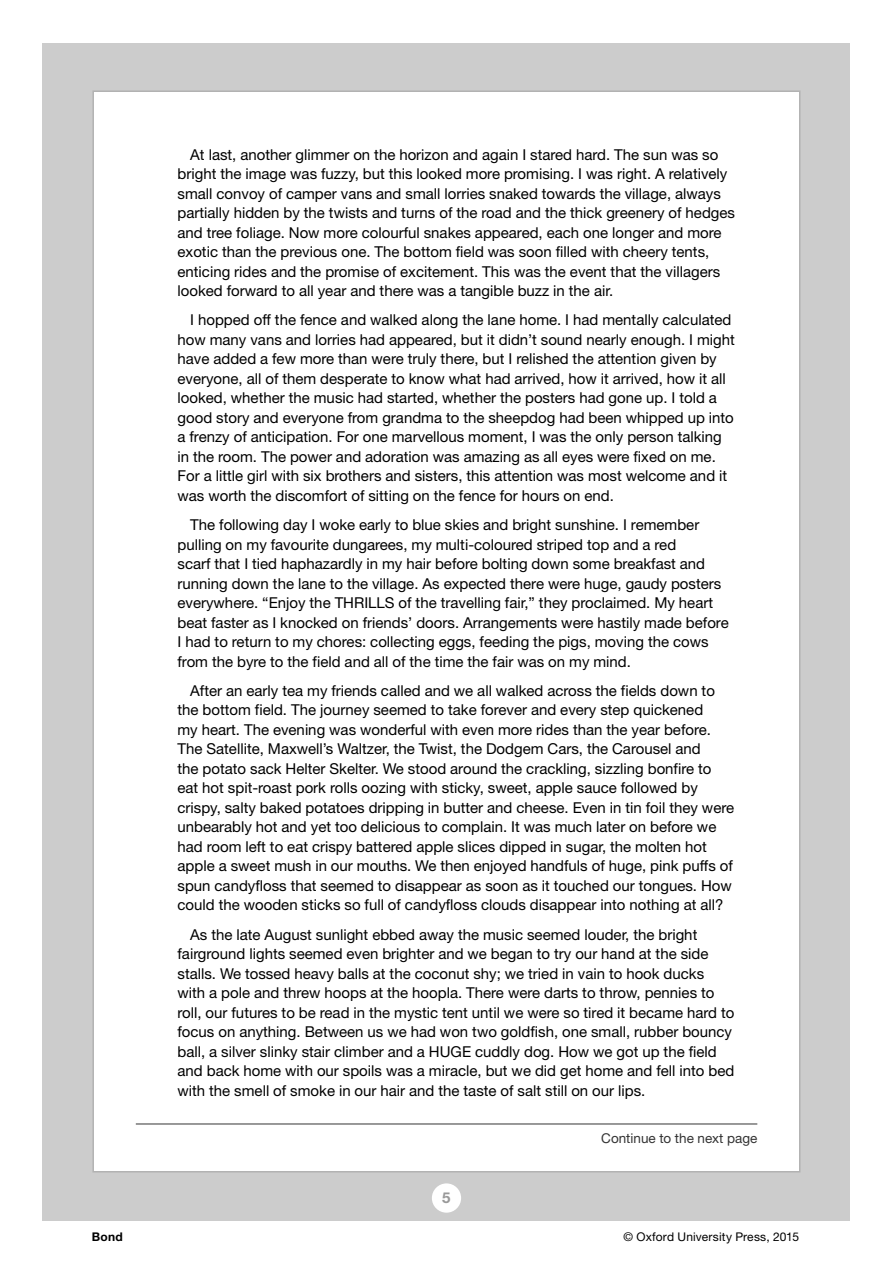
<style>
.page{position:relative;width:893px;height:1263px;background:#fff}
.page>*{position:absolute;margin:0;border:0;box-sizing:border-box;transform-origin:0 0}
.t1{font:15px/19.5px "Helvetica Neue LT Std";color:#000}
.t2{font:700 15px "Helvetica Neue LT Std";color:#999}
.t3{font:13.5px "Helvetica Neue LT Std";color:#333}
.t4{font:12px "Helvetica Neue LT Std";letter-spacing:.015em;color:#000}
.t5{font:700 12px "Helvetica Neue LT Std";color:#000}
</style>
<div class="page">
<div style="left:43px;top:43px;width:807px;height:1177px;background:#ccc"></div>
<div style="left:92px;top:90px;width:708px;height:1082px;background:#fff;border:2px solid #b2b2b2"></div>
<div style="left:432px;top:1183px;width:29px;height:30px;background:#fff;border-radius:50%"></div>
<hr style="left:136px;top:1124px;width:621px;height:1px;background:#333">
<p class="t1" style="left:178px;top:144px;width:559px;text-indent:13px">At last, another glimmer on the horizon and again I stared hard. The sun was so bright the image was fuzzy, but this looked more promising. I was right. A relatively small convoy of camper vans and small lorries snaked towards the village, always partially hidden by the twists and turns of the road and the thick greenery of hedges and tree foliage. Now more colourful snakes appeared, each one longer and more exotic than the previous one. The bottom field was soon filled with cheery tents, enticing rides and the promise of excitement. This was the event that the villagers looked forward to all year and there was a tangible buzz in the air.</p>
<p class="t1" style="left:178px;top:310px;width:559px;text-indent:13px">I hopped off the fence and walked along the lane home. I had mentally calculated how many vans and lorries had appeared, but it didn’t sound nearly enough. I might have added a few more than were truly there, but I relished the attention given by everyone, all of them desperate to know what had arrived, how it arrived, how it all looked, whether the music had started, whether the posters had gone up. I told a good story and everyone from grandma to the sheepdog had been whipped up into a frenzy of anticipation. For one marvellous moment, I was the only person talking in the room. The power and adoration was amazing as all eyes were fixed on me.<br>For a little girl with six brothers and sisters, this attention was most welcome and it was worth the discomfort of sitting on the fence for hours on end.</p>
<p class="t1" style="left:178px;top:515px;width:553px;text-indent:13px">The following day I woke early to blue skies and bright sunshine. I remember pulling on my favourite dungarees, my multi-coloured striped top and a red<br>scarf that I tied haphazardly in my hair before bolting down some breakfast and running down the lane to the village. As expected there were huge, gaudy posters everywhere. “Enjoy the THRILLS of the travelling fair,” they proclaimed. My heart beat faster as I knocked on friends’ doors. Arrangements were hastily made before I had to return to my chores: collecting eggs, feeding the pigs, moving the cows from the byre to the field and all of the time the fair was on my mind.</p>
<p class="t1" style="left:178px;top:680px;width:558px;text-indent:13px">After an early tea my friends called and we all walked across the fields down to the bottom field. The journey seemed to take forever and every step quickened<br>my heart. The evening was wonderful with even more rides than the year before.<br>The Satellite, Maxwell’s Waltzer, the Twist, the Dodgem Cars, the Carousel and<br>the potato sack Helter Skelter. We stood around the crackling, sizzling bonfire to eat hot spit-roast pork rolls oozing with sticky, sweet, apple sauce followed by crispy, salty baked potatoes dripping in butter and cheese. Even in tin foil they were unbearably hot and yet too delicious to complain. It was much later on before we had room left to eat crispy battered apple slices dipped in sugar, the molten hot apple a sweet mush in our mouths. We then enjoyed handfuls of huge, pink puffs of spun candyfloss that seemed to disappear as soon as it touched our tongues. How could the wooden sticks so full of candyfloss clouds disappear into nothing at all?</p>
<p class="t1" style="left:178px;top:924px;width:558px;text-indent:13px">As the late August sunlight ebbed away the music seemed louder, the bright fairground lights seemed even brighter and we began to try our hand at the side stalls. We tossed heavy balls at the coconut shy; we tried in vain to hook ducks with a pole and threw hoops at the hoopla. There were darts to throw, pennies to roll, our futures to be read in the mystic tent until we were so tired it became hard to focus on anything. Between us we had won two goldfish, one small, rubber bouncy ball, a silver slinky stair climber and a HUGE cuddly dog. How we got up the field and back home with our spoils was a miracle, but we did get home and fell into bed with the smell of smoke in our hair and the taste of salt still on our lips.</p>
<p class="t3" style="left:601px;top:1130px;width:158px">Continue to the next page</p>
<p class="t2" style="left:442px;top:1189px;width:10px">5</p>
<p class="t5" style="left:92px;top:1229px;width:33px">Bond</p>
<p class="t4" style="left:623px;top:1229px;width:177px">© Oxford University Press, 2015</p>
</div>
